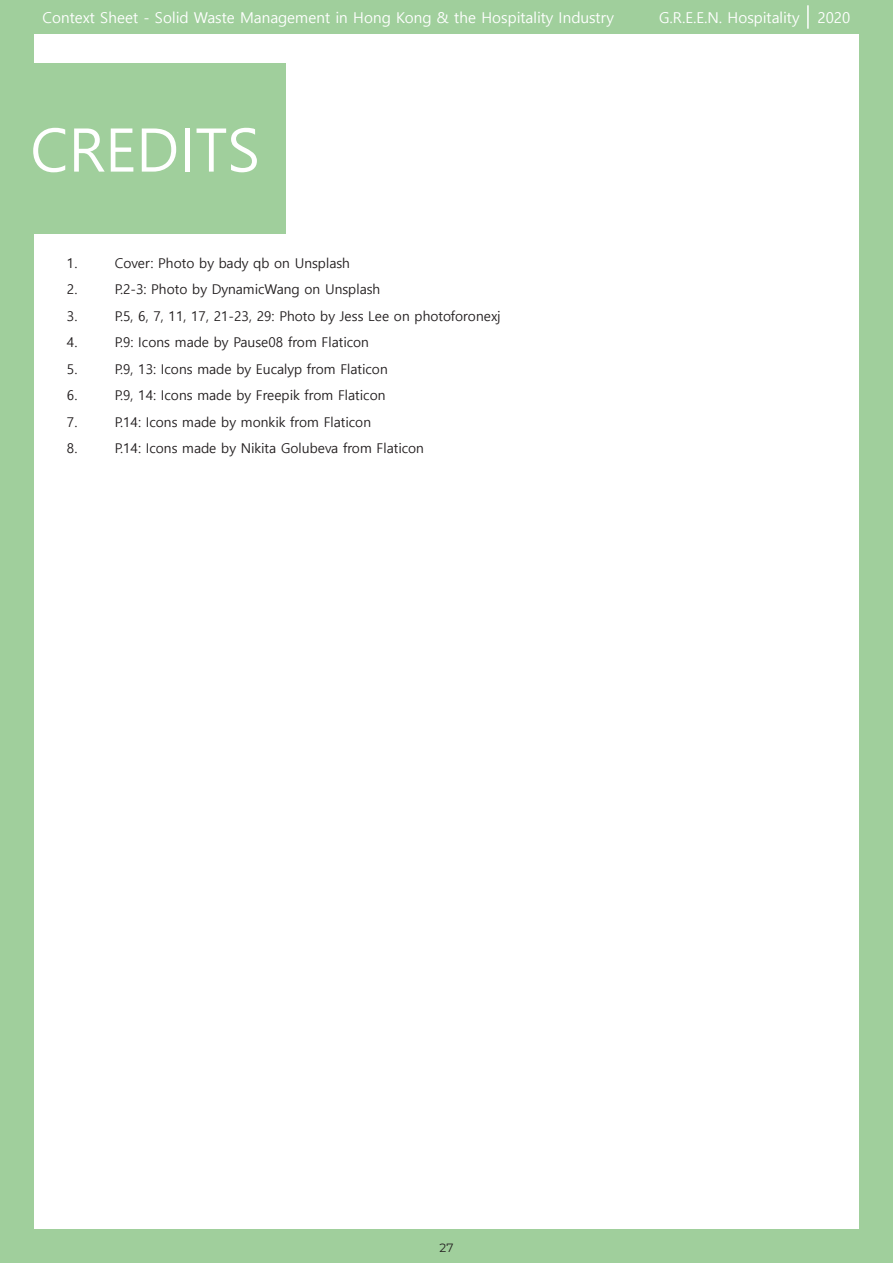
<style>
.page{position:relative;width:893px;height:1263px;background:#a0cf9c}
.page>*{position:absolute;margin:0;border:0;box-sizing:border-box;transform-origin:0 0}
.t1{font:60px "Malgun Gothic";color:#fff}
.t2{font:15px "Malgun Gothic";color:#fff}
.t3{font:13.5px/26.5px "Malgun Gothic";color:#231f20;text-align:justify}
.t4{font:12px "Montserrat";color:#231f20}
</style>
<div class="page">
<hr style="left:807px;top:5px;width:2px;height:24px;background:#fff">
<div style="left:34px;top:34px;width:825px;height:1195px;background:#fff"></div>
<div style="left:0;top:64px;width:286px;height:170px;background:#a0cf9c"></div>
<p class="t2" style="left:43px;top:9px;width:573px">Context Sheet - Solid Waste Management in Hong Kong &amp; the Hospitality Industry</p>
<h1 class="t1" style="left:30px;top:116px;width:231px">CREDITS</h1>
<p class="t3" style="left:67px;top:250px;width:12px">1.<br>2.<br>3.<br>4.<br>5.<br>6.<br>7.<br>8.</p>
<p class="t3" style="left:115px;top:250px;width:387px;text-align:left">Cover: Photo by bady qb on Unsplash<br>P.2-3: Photo by DynamicWang on Unsplash<br>P.5, 6, 7, 11, 17, 21-23, 29: Photo by Jess Lee on photoforonexj P.9: Icons made by Pause08 from Flaticon<br>P.9, 13: Icons made by Eucalyp from Flaticon<br>P.9, 14: Icons made by Freepik from Flaticon<br>P.14: Icons made by monkik from Flaticon<br>P.14: Icons made by Nikita Golubeva from Flaticon</p>
<p class="t2" style="left:659px;top:9px;width:193px">G.R.E.E.N. Hospitality 2020</p>
<p class="t4" style="left:440px;top:1239px;width:15px">27</p>
</div>
